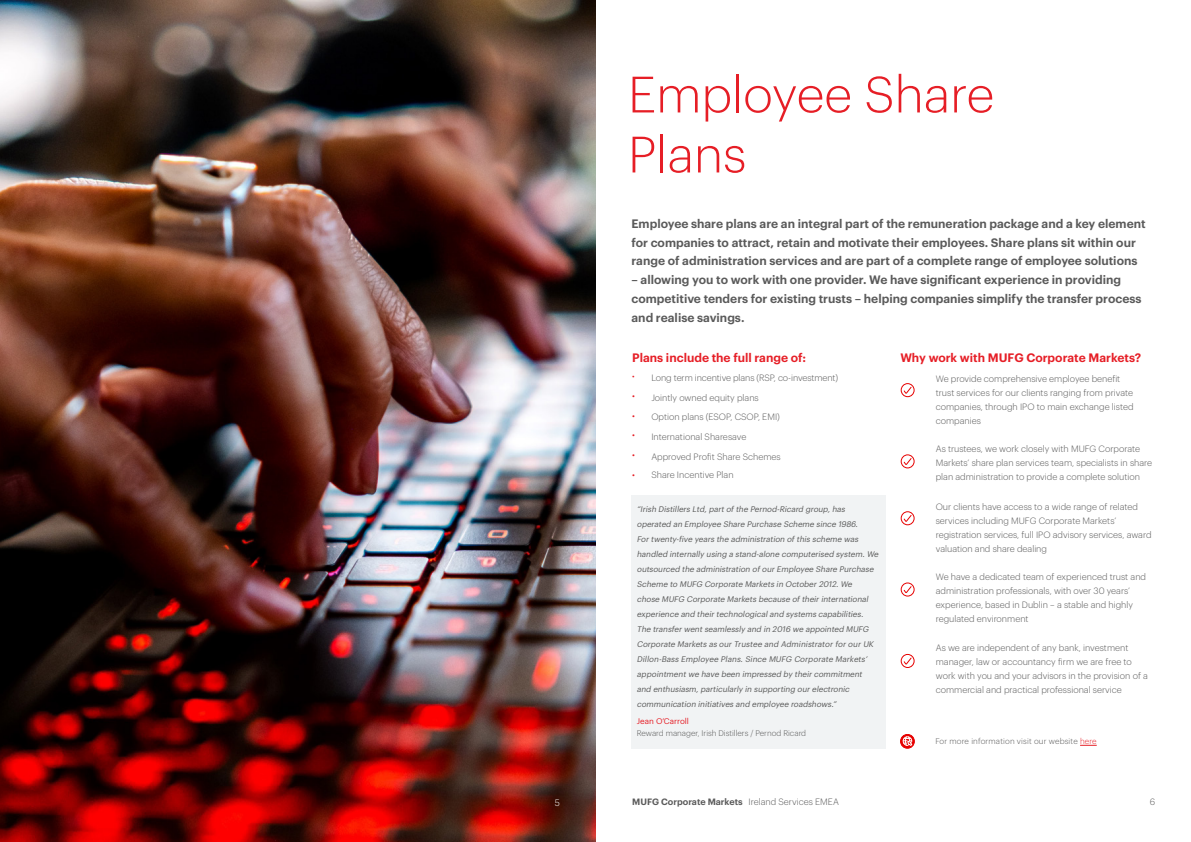
<style>
.page{position:relative;width:1191px;height:842px;background:#fff}
.page>*{position:absolute;margin:0;border:0;box-sizing:border-box;transform-origin:0 0}
.t1{font:300 50px/60px "Graphik";color:#e61e26}
.t2{font:600 12px/18.5px "Graphik";color:#5a5a5a}
.t3{font:600 12px "Graphik";color:#e61e26}
.t4{font:300 9px/14px "Graphik";color:#5a5a5a}
.t5{font:600 9px "Graphik";color:#5a5a5a}
.t6{font:300 9px/19.7px "Graphik";color:#e61e26;text-align:justify}
.t7{font:300 9px "Graphik";color:#fff}
.t8{font:italic 8px/15px "Graphik";color:#5a5a5a}
.t9{font:300 8px "Graphik";color:#5a5a5a}
.t10{font:300 8px "Graphik";letter-spacing:.02em;color:#5a5a5a}
.t11{font:8px "Graphik";color:#e61e26}
.t12{font:300 8px "Graphik";color:#e61e26}
.s1{color:#e61e26}
.s2{font-weight:300}
</style>
<div class="page">
<img style="left:0;top:0;width:595px;height:842px">
<div style="left:631px;top:495px;width:255px;height:253px;background:#f1f3f4"></div>
<svg style="left:903px;top:386px;width:9px;height:8px"></svg>
<div style="left:900px;top:383px;width:14px;height:14px;border:1px solid #e60000;border-radius:50%"></div>
<svg style="left:1080px;top:745px;width:16px;height:1px"></svg>
<div style="left:900px;top:734px;width:14px;height:14px;border:1px solid #e60000;border-radius:50%"></div>
<svg style="left:902px;top:736px;width:10px;height:12px"></svg>
<svg style="left:903px;top:457px;width:9px;height:8px"></svg>
<div style="left:900px;top:454px;width:14px;height:14px;border:1px solid #e60000;border-radius:50%"></div>
<svg style="left:903px;top:514px;width:9px;height:8px"></svg>
<div style="left:900px;top:511px;width:14px;height:14px;border:1px solid #e60000;border-radius:50%"></div>
<svg style="left:903px;top:585px;width:9px;height:8px"></svg>
<div style="left:900px;top:582px;width:14px;height:14px;border:1px solid #e60000;border-radius:50%"></div>
<svg style="left:903px;top:657px;width:9px;height:8px"></svg>
<div style="left:900px;top:654px;width:14px;height:14px;border:1px solid #e60000;border-radius:50%"></div>
<h1 class="t1" style="left:628px;top:60px;width:368px">Employee Share<br>Plans</h1>
<p class="t2" style="left:631px;top:213px;width:515px">Employee share plans are an integral part of the remuneration package and a key element for companies to attract, retain and motivate their employees. Share plans sit within our range of administration services and are part of a complete range of employee solutions</p>
<h2 class="t2" style="left:631px;top:269px;width:511px;line-height:19px">– allowing you to work with one provider. We have significant experience in providing competitive tenders for existing trusts – helping companies simplify the transfer process and realise savings.</h2>
<h2 class="t3" style="left:632px;top:349px;width:175px">Plans include the full range of:</h2>
<p class="t4" style="left:651px;top:367px;width:188px;line-height:19.7px">Long term incentive plans (RSP, co-investment)<br>Jointly owned equity plans<br>Option plans (ESOP, CSOP, EMI)<br>International Sharesave<br>Approved Profit Share Schemes</p>
<p class="t4" style="left:651px;top:467px;width:84px">Share Incentive Plan</p>
<p class="t8" style="left:637px;top:501px;width:245px">“Irish Distillers Ltd,partofthe Pernod-Ricard group,has operated an Employee Share Purchase Scheme since 1986.<br>Fortwenty-five years the administration ofthis scheme was handled internally using a stand-alone computerised system.We outsourced the administration ofourEmployee Share Purchase Scheme to MUFG Corporate Markets in October2012.We chose MUFG Corporate Markets because oftheirinternational experience and theirtechnologicaland systems capabilities.<br>The transferwentseamlessly and in 2016 we appointed MUFG Corporate Markets as ourTrustee and AdministratorforourUK Dillon-Bass Employee Plans.Since MUFG Corporate Markets’ appointmentwe have been impressed by theircommitment and enthusiasm,particularly in supporting ourelectronic communication initiatives and employee roadshows.”</p>
<p class="t11" style="left:637px;top:715px;width:54px">Jean O’Carroll</p>
<p class="t9" style="left:637px;top:727px;width:171px">Reward manager, Irish Distillers / Pernod Ricard</p>
<h2 class="t3" style="left:900px;top:349px;width:242px">Why work with MUFG Corporate Markets?</h2>
<p class="t4" style="left:935px;top:371px;width:199px">We provide comprehensive employee benefit trust services for our clients ranging from private companies, through IPO to main exchange listed companies</p>
<p class="t4" style="left:935px;top:441px;width:218px">As trustees, we work closely with MUFG Corporate<br>Markets’ share plan services team, specialists in share plan administration to provide a complete solution</p>
<p class="t4" style="left:935px;top:499px;width:217px">Our clients have access to a wide range of related services including MUFG Corporate Markets’ registration services, full IPO advisory services, award valuation and share dealing</p>
<p class="t4" style="left:935px;top:569px;width:212px">We have a dedicated team of experienced trust and administration professionals, with over 30 years’ experience, based in Dublin – a stable and highly regulated environment</p>
<p class="t4" style="left:935px;top:640px;width:214px">As we are independent of any bank, investment manager, law or accountancy firm we are free to work with you and your advisors in the provision of a commercial and practical professional service</p>
<p class="t12" style="left:632px;top:371px;width:4px">•</p>
<p class="t6" style="left:632px;top:385px;width:4px">• • • • •</p>
<p class="t10" style="left:935px;top:735px;width:163px">For more information visit our website <span class="s1">here</span></p>
<p class="t7" style="left:555px;top:796px;width:7px">5</p>
<p class="t5" style="left:632px;top:795px;width:208px">MUFG Corporate Markets <span class="s2">Ireland Services EMEA</span></p>
<p class="t4" style="left:1150px;top:794px;width:7px">6</p>
</div>
